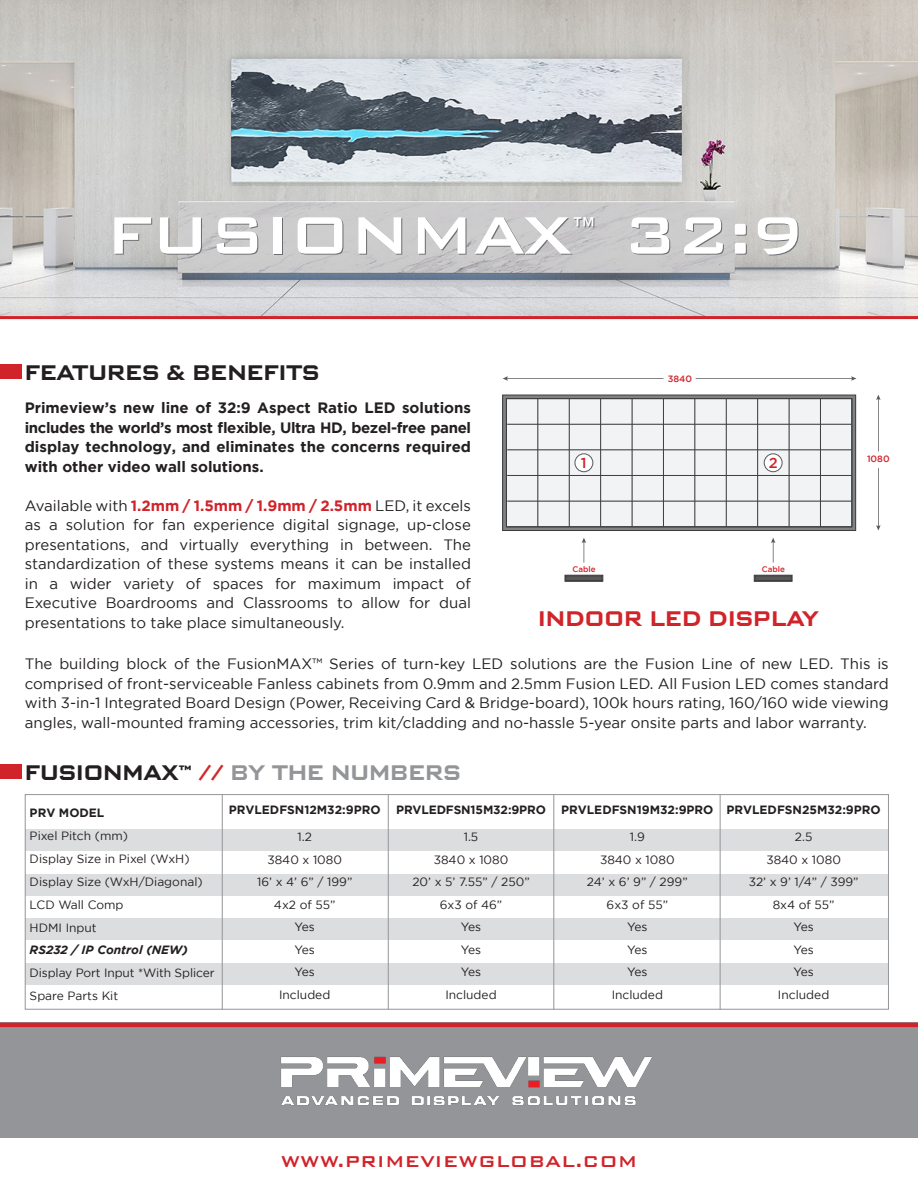
<style>
.page{position:relative;width:918px;height:1188px;background:#fff}
.page>*{position:absolute;margin:0;border:0;box-sizing:border-box;transform-origin:0 0}
.t1{font:500 70.5px "Bank Gothic BT";letter-spacing:-.025em;color:#6c6d70}
.t2{font:700 21px "Bank Gothic Pro";color:#939598}
.t3{font:500 21px "Bank Gothic BT";color:#d1232a}
.t4{font:700 21px "Bank Gothic Pro";color:#231f20}
.t5{font:700 21px "Bank Gothic Pro";letter-spacing:.01em;color:#d1232a}
.t6{font:15px/19.5px "Gotham";color:#231f20;text-align:justify}
.t7{font:700 15px/19.5px "Gotham";color:#231f20;text-align:justify}
.t8{font:500 14.55px "Gotham";color:#d1232a}
.t9{font:12px "Gotham";color:#231f20}
.t10{font:700 12px "Gotham";color:#231f20}
.t11{font:italic 700 12px "Gotham";color:#231f20}
.t12{font:500 9.15px "Gotham";color:#d1232a}
.t13{font:500 7.95px "Gotham";color:#d1232a}
.s1{font-weight:700;color:#d1232a}
.s2{color:#231f20}
.s3{color:#d2282b}
</style>
<div class="page">
<img style="left:0;top:0;width:918px;height:316px">
<div style="left:0;top:1022px;width:918px;height:116px;background:#939598"></div>
<img style="left:281px;top:1056px;width:371px;height:50px">
<div style="left:0;top:364px;width:22px;height:15px;background:#d1232a"></div>
<div style="left:25px;top:829px;width:863px;height:22px;background:#dcdddf"></div>
<div style="left:25px;top:874px;width:863px;height:21px;background:#dcdddf"></div>
<div style="left:25px;top:919px;width:863px;height:21px;background:#dcdddf"></div>
<div style="left:25px;top:963px;width:863px;height:22px;background:#dcdddf"></div>
<div style="left:25px;top:794px;width:864px;height:216px;border:1px solid #939598"></div>
<hr style="left:222px;top:795px;width:1px;height:215px;background:#939598">
<hr style="left:388px;top:795px;width:1px;height:215px;background:#939598">
<div style="left:0;top:765px;width:22px;height:14px;background:#d1232a"></div>
<hr style="left:0;top:1023px;width:918px;height:4px;background:#d1232a">
<hr style="left:0;top:316px;width:918px;height:3px;background:#d1232a">
<hr style="left:553px;top:795px;width:1px;height:215px;background:#939598">
<hr style="left:720px;top:795px;width:1px;height:215px;background:#939598">
<svg style="left:504px;top:397px;width:350px;height:132px"></svg>
<div style="left:502px;top:395px;width:354px;height:136px;border:1px solid #3e3e3f"></div>
<div style="left:506px;top:399px;width:346px;height:128px;background:#f2f3f4"></div>
<hr style="left:538px;top:398px;width:1px;height:129px;background:#3e3e3f">
<hr style="left:506px;top:398px;width:1px;height:129px;background:#3e3e3f">
<hr style="left:695px;top:398px;width:1px;height:129px;background:#3e3e3f">
<hr style="left:726px;top:398px;width:1px;height:129px;background:#3e3e3f">
<hr style="left:663px;top:398px;width:1px;height:129px;background:#3e3e3f">
<hr style="left:852px;top:398px;width:1px;height:129px;background:#3e3e3f">
<hr style="left:757px;top:398px;width:1px;height:129px;background:#3e3e3f">
<hr style="left:789px;top:398px;width:1px;height:129px;background:#3e3e3f">
<hr style="left:820px;top:398px;width:1px;height:129px;background:#3e3e3f">
<hr style="left:632px;top:398px;width:1px;height:129px;background:#3e3e3f">
<hr style="left:600px;top:398px;width:1px;height:129px;background:#3e3e3f">
<hr style="left:569px;top:398px;width:1px;height:129px;background:#3e3e3f">
<hr style="left:507px;top:501px;width:345px;height:1px;background:#3e3e3f">
<hr style="left:507px;top:526px;width:345px;height:1px;background:#3e3e3f">
<hr style="left:507px;top:398px;width:345px;height:1px;background:#3e3e3f">
<hr style="left:507px;top:424px;width:345px;height:1px;background:#3e3e3f">
<hr style="left:507px;top:450px;width:345px;height:1px;background:#3e3e3f">
<hr style="left:507px;top:475px;width:345px;height:1px;background:#3e3e3f">
<div style="left:575px;top:454px;width:18px;height:18px;background:#fff;border-radius:50%"></div>
<div style="left:575px;top:454px;width:18px;height:18px;border:1px solid #57585a;border-radius:50%"></div>
<div style="left:764px;top:454px;width:18px;height:18px;background:#fff;border-radius:50%"></div>
<div style="left:764px;top:454px;width:18px;height:18px;border:1px solid #57585a;border-radius:50%"></div>
<svg style="left:582px;top:538px;width:4px;height:25px"></svg>
<div style="left:565px;top:575px;width:38px;height:6px;border:1px solid #3e3e3f"></div>
<div style="left:566px;top:576px;width:36px;height:5px;background:#57585a"></div>
<div style="left:566px;top:576px;width:36px;height:5px;border:1px solid #3e3e3f"></div>
<svg style="left:503px;top:376px;width:160px;height:5px"></svg>
<svg style="left:696px;top:376px;width:160px;height:5px"></svg>
<svg style="left:876px;top:468px;width:5px;height:63px"></svg>
<svg style="left:876px;top:395px;width:5px;height:57px"></svg>
<svg style="left:771px;top:538px;width:4px;height:25px"></svg>
<div style="left:754px;top:575px;width:38px;height:6px;border:1px solid #3e3e3f"></div>
<div style="left:755px;top:576px;width:36px;height:5px;background:#57585a"></div>
<div style="left:755px;top:576px;width:36px;height:5px;border:1px solid #3e3e3f"></div>
<p class="t1" style="left:106px;top:197px;width:701px">FUSIONMAX<sup>™</sup> 32:9</p>
<p class="t4" style="left:25px;top:360px;width:296px">FEATURES &amp; BENEFITS</p>
<p class="t12" style="left:668px;top:373px;width:26px">3840</p>
<p class="t7" style="left:25px;top:398px;width:448px">Primeview’s new line of 32:9 Aspect Ratio LED solutions includes the world’s most flexible, Ultra HD, bezel-free panel display technology, and eliminates the concerns required with other video wall solutions.</p>
<p class="t6" style="left:25px;top:496px;width:448px">Available with <span class="s1">1.2mm / 1.5mm / 1.9mm / 2.5mm</span> LED, it excels as a solution for fan experience digital signage, up-close presentations, and virtually everything in between. The standardization of these systems means it can be installed in a wider variety of spaces for maximum impact of Executive Boardrooms and Classrooms to allow for dual presentations to take place simultaneously.</p>
<p class="t6" style="left:25px;top:654px;width:866px">The building block of the FusionMAX™ Series of turn-key LED solutions are the Fusion Line of new LED. This is comprised of front-serviceable Fanless cabinets from 0.9mm and 2.5mm Fusion LED. All Fusion LED comes standard with 3-in-1 Integrated Board Design (Power, Receiving Card &amp; Bridge-board), 100k hours rating, 160/160 wide viewing angles, wall-mounted framing accessories, trim kit/cladding and no-hassle 5-year onsite parts and labor warranty.</p>
<p class="t12" style="left:867px;top:454px;width:24px">1080</p>
<p class="t8" style="left:581px;top:455px;width:7px">1</p>
<p class="t8" style="left:769px;top:454px;width:10px">2</p>
<p class="t13" style="left:573px;top:565px;width:25px">Cable</p>
<p class="t13" style="left:762px;top:565px;width:25px">Cable</p>
<p class="t5" style="left:538px;top:606px;width:282px">INDOOR LED DISPLAY</p>
<p class="t2" style="left:25px;top:760px;width:437px"><span class="s2">FUSIONMAX</span><sup>™</sup> <span class="s3">//</span> BY THE NUMBERS</p>
<p class="t10" style="left:30px;top:806px;width:76px">PRV MODEL</p>
<p class="t9" style="left:30px;top:829px;width:100px">Pixel Pitch (mm)</p>
<p class="t9" style="left:30px;top:852px;width:161px">Display Size in Pixel (WxH)</p>
<p class="t9" style="left:30px;top:875px;width:175px">Display Size (WxH/Diagonal)</p>
<p class="t9" style="left:30px;top:898px;width:95px">LCD Wall Comp</p>
<p class="t9" style="left:30px;top:921px;width:69px">HDMI Input</p>
<p class="t11" style="left:30px;top:943px;width:160px">RS232 / IP Control (NEW)</p>
<p class="t9" style="left:30px;top:966px;width:186px">Display Port Input *With Splicer</p>
<p class="t9" style="left:30px;top:989px;width:90px">Spare Parts Kit</p>
<p class="t10" style="left:229px;top:803px;width:153px">PRVLEDFSN12M32:9PRO</p>
<p class="t9" style="left:298px;top:830px;width:16px">1.2</p>
<p class="t9" style="left:267px;top:853px;width:76px">3840 x 1080</p>
<p class="t9" style="left:257px;top:875px;width:97px">16’ x 4’ 6” / 199”</p>
<p class="t9" style="left:274px;top:898px;width:63px">4x2 of 55”</p>
<p class="t9" style="left:295px;top:920px;width:22px">Yes</p>
<p class="t9" style="left:295px;top:943px;width:22px">Yes</p>
<p class="t9" style="left:295px;top:965px;width:22px">Yes</p>
<p class="t9" style="left:279px;top:988px;width:53px">Included</p>
<p class="t10" style="left:396px;top:803px;width:151px">PRVLEDFSN15M32:9PRO</p>
<p class="t9" style="left:464px;top:830px;width:16px">1.5</p>
<p class="t9" style="left:434px;top:853px;width:76px">3840 x 1080</p>
<p class="t9" style="left:412px;top:875px;width:119px">20’ x 5’ 7.55” / 250”</p>
<p class="t9" style="left:440px;top:898px;width:64px">6x3 of 46”</p>
<p class="t9" style="left:461px;top:920px;width:22px">Yes</p>
<p class="t9" style="left:461px;top:943px;width:22px">Yes</p>
<p class="t9" style="left:461px;top:965px;width:22px">Yes</p>
<p class="t9" style="left:445px;top:988px;width:53px">Included</p>
<p class="t10" style="left:561px;top:803px;width:154px">PRVLEDFSN19M32:9PRO</p>
<p class="t9" style="left:630px;top:830px;width:16px">1.9</p>
<p class="t9" style="left:600px;top:853px;width:76px">3840 x 1080</p>
<p class="t9" style="left:587px;top:875px;width:102px">24’ x 6’ 9” / 299”</p>
<p class="t9" style="left:607px;top:898px;width:63px">6x3 of 55”</p>
<p class="t9" style="left:627px;top:920px;width:22px">Yes</p>
<p class="t9" style="left:627px;top:943px;width:22px">Yes</p>
<p class="t9" style="left:627px;top:965px;width:22px">Yes</p>
<p class="t9" style="left:612px;top:988px;width:53px">Included</p>
<p class="t10" style="left:726px;top:803px;width:156px">PRVLEDFSN25M32:9PRO</p>
<p class="t9" style="left:795px;top:830px;width:19px">2.5</p>
<p class="t9" style="left:766px;top:853px;width:76px">3840 x 1080</p>
<p class="t9" style="left:749px;top:875px;width:111px">32’ x 9’ 1/4” / 399”</p>
<p class="t9" style="left:773px;top:898px;width:63px">8x4 of 55”</p>
<p class="t9" style="left:793px;top:920px;width:22px">Yes</p>
<p class="t9" style="left:793px;top:943px;width:22px">Yes</p>
<p class="t9" style="left:793px;top:965px;width:22px">Yes</p>
<p class="t9" style="left:778px;top:988px;width:53px">Included</p>
<p class="t3" style="left:281px;top:1150px;width:358px">WWW.PRIMEVIEWGLOBAL.COM</p>
</div>
